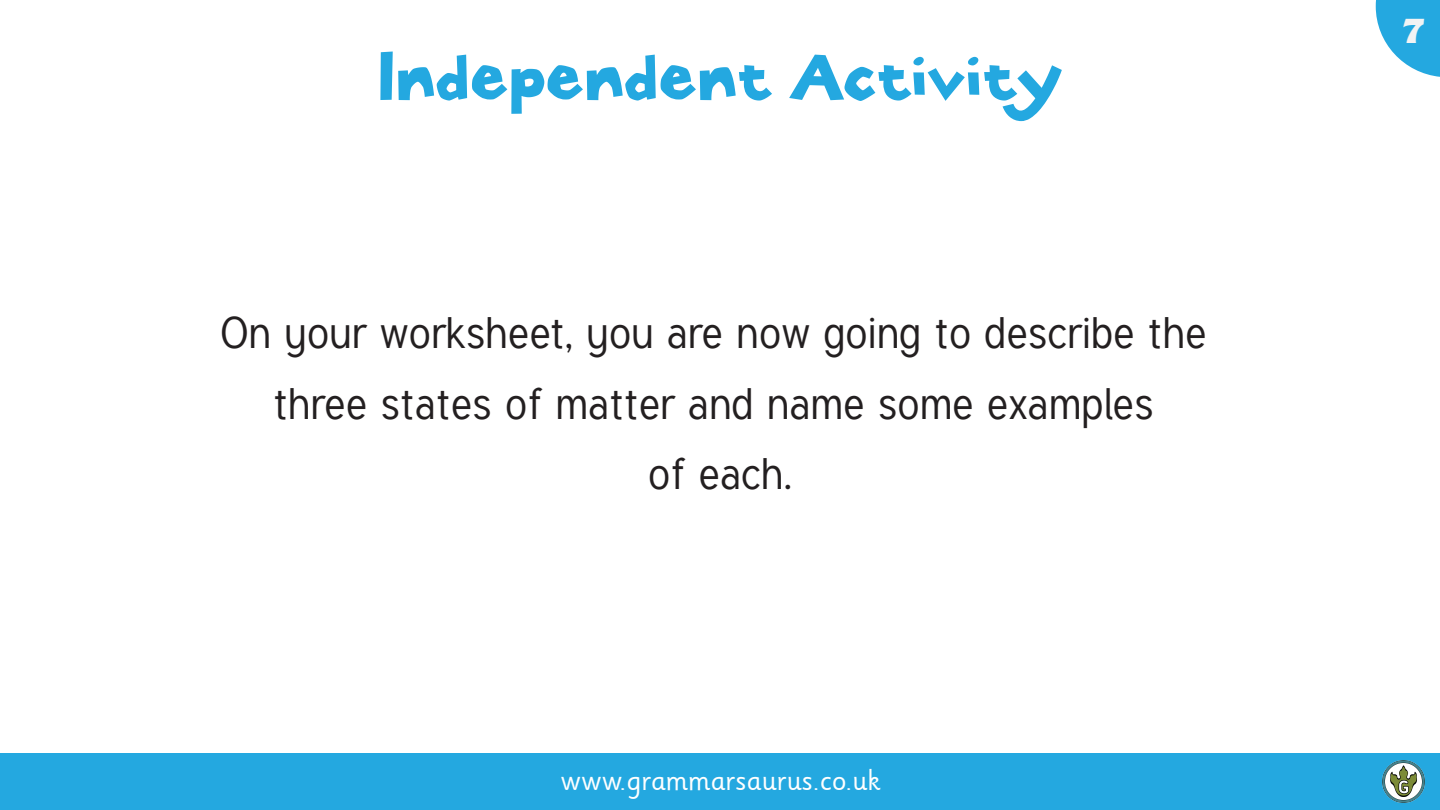
<style>
.page{position:relative;width:1440px;height:810px;background:#fff}
.page>*{position:absolute;margin:0;border:0;box-sizing:border-box;transform-origin:0 0}
.t1{font:64.5px "Stone Hinge";color:#24a8e0}
.t2{font:43.5px/70.5px "Tuffy";color:#231f20;text-align:center}
.t3{font:36px "Stone Hinge";color:#f2f3f4}
.t4{font:30px "Sassoon Infant Rg";color:#fff}
</style>
<div class="page">
<div style="left:0;top:753px;width:1440px;height:57px;background:#24a8e0"></div>
<img style="left:1383px;top:761px;width:42px;height:42px">
<svg style="left:1376px;top:0;width:64px;height:77px"></svg>
<h1 class="t1" style="left:378px;top:32px;width:686px">Independent Activity</h1>
<p class="t2" style="left:220px;top:297px;width:988px">On your worksheet, you are now going to describe the three states of matter and name some examples<br>of each.</p>
<p class="t4" style="left:560px;top:764px;width:322px">www.grammarsaurus.co.uk</p>
<p class="t3" style="left:1408px;top:5px;width:17px">1</p>
<p class="t3" style="left:1403px;top:5px;width:22px">7</p>
</div>
